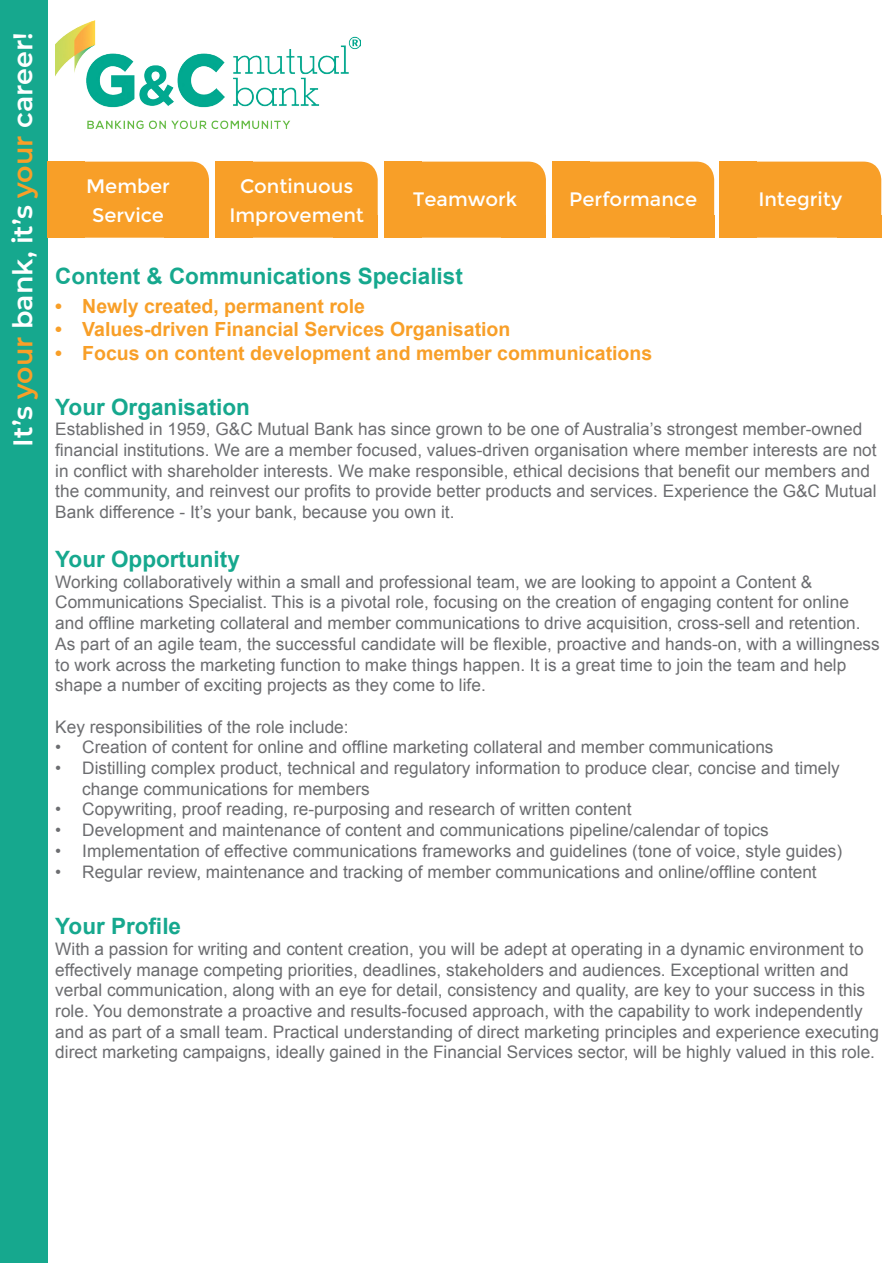
<style>
.page{position:relative;width:893px;height:1263px;background:#fff}
.page>*{position:absolute;margin:0;border:0;box-sizing:border-box;transform-origin:0 0}
.t1{font:600 27px "Montserrat";color:#fff}
.t2{font:700 22.5px "Arial";color:#16a88e}
.t3{font:700 19.5px "Arial";color:#f89f28}
.t4{font:19.5px/28.5px "Montserrat";color:#fff;text-align:center}
.t5{font:17.25px/20.7px "Arial";color:#6c6d70}
.s1{color:#f89f28}
</style>
<div class="page">
<div style="left:0;top:0;width:47px;height:1263px;background:#16a88e"></div>
<div style="left:47px;top:162px;width:37px;height:76px;background:#f89f28"></div>
<div style="left:51px;top:162px;width:158px;height:76px;background:#f89f28;border-radius:18px"></div>
<div style="left:165px;top:215px;width:44px;height:23px;background:#f89f28"></div>
<div style="left:220px;top:162px;width:158px;height:76px;background:#f89f28;border-radius:18px"></div>
<div style="left:216px;top:162px;width:37px;height:76px;background:#f89f28"></div>
<div style="left:334px;top:215px;width:44px;height:23px;background:#f89f28"></div>
<div style="left:388px;top:162px;width:158px;height:76px;background:#f89f28;border-radius:18px"></div>
<div style="left:384px;top:162px;width:37px;height:76px;background:#f89f28"></div>
<div style="left:502px;top:215px;width:44px;height:23px;background:#f89f28"></div>
<div style="left:556px;top:162px;width:158px;height:76px;background:#f89f28;border-radius:18px"></div>
<div style="left:552px;top:162px;width:38px;height:76px;background:#f89f28"></div>
<div style="left:670px;top:215px;width:44px;height:23px;background:#f89f28"></div>
<div style="left:723px;top:162px;width:158px;height:76px;background:#f89f28;border-radius:18px"></div>
<div style="left:719px;top:162px;width:38px;height:76px;background:#f89f28"></div>
<div style="left:837px;top:215px;width:44px;height:23px;background:#f89f28"></div>
<img style="left:55px;top:21px;width:305px;height:108px">
<p class="t1" style="left:4px;top:446px;width:416px;rotate:-90deg">It’s <span class="s1">your</span> bank, it’s <span class="s1">your</span> career!</p>
<p class="t4" style="left:86px;top:172px;width:85px">Member<br>Service</p>
<p class="t4" style="left:229px;top:172px;width:136px">Continuous<br>Improvement</p>
<p class="t4" style="left:413px;top:185px;width:106px">Teamwork</p>
<p class="t4" style="left:569px;top:185px;width:129px">Performance</p>
<p class="t4" style="left:758px;top:185px;width:85px">Integrity</p>
<p class="t2" style="left:55px;top:261px;width:409px">Content &amp; Communications Specialist</p>
<p class="t3" style="left:55px;top:293px;width:311px">• Newly created, permanent role</p>
<p class="t3" style="left:55px;top:316px;width:457px">• Values-driven Financial Services Organisation</p>
<p class="t3" style="left:55px;top:340px;width:598px">• Focus on content development and member communications</p>
<p class="t2" style="left:55px;top:392px;width:196px">Your Organisation</p>
<p class="t5" style="left:55px;top:419px;width:823px">Established in 1959, G&amp;C Mutual Bank has since grown to be one of Australia’s strongest member-owned financial institutions. We are a member focused, values-driven organisation where member interests are not in conflict with shareholder interests. We make responsible, ethical decisions that benefit our members and the community, and reinvest our profits to provide better products and services. Experience the G&amp;C Mutual Bank difference - It’s your bank, because you own it.</p>
<p class="t2" style="left:55px;top:544px;width:186px">Your Opportunity</p>
<p class="t5" style="left:55px;top:571px;width:826px">Working collaboratively within a small and professional team, we are looking to appoint a Content &amp; Communications Specialist. This is a pivotal role, focusing on the creation of engaging content for online and offline marketing collateral and member communications to drive acquisition, cross-sell and retention.<br>As part of an agile team, the successful candidate will be flexible, proactive and hands-on, with a willingness to work across the marketing function to make things happen. It is a great time to join the team and help shape a number of exciting projects as they come to life.</p>
<p class="t5" style="left:55px;top:716px;width:295px">Key responsibilities of the role include:</p>
<p class="t5" style="left:55px;top:737px;width:720px">• Creation of content for online and offline marketing collateral and member communications</p>
<p class="t5" style="left:82px;top:758px;width:759px;text-indent:-27px">• Distilling complex product, technical and regulatory information to produce clear, concise and timely change communications for members</p>
<p class="t5" style="left:55px;top:799px;width:578px">• Copywriting, proof reading, re-purposing and research of written content</p>
<p class="t5" style="left:55px;top:820px;width:715px">• Development and maintenance of content and communications pipeline/calendar of topics</p>
<p class="t5" style="left:55px;top:841px;width:788px">• Implementation of effective communications frameworks and guidelines (tone of voice, style guides)</p>
<p class="t5" style="left:55px;top:861px;width:763px">• Regular review, maintenance and tracking of member communications and online/offline content</p>
<p class="t2" style="left:55px;top:911px;width:127px">Your Profile</p>
<p class="t5" style="left:55px;top:938px;width:825px">With a passion for writing and content creation, you will be adept at operating in a dynamic environment to effectively manage competing priorities, deadlines, stakeholders and audiences. Exceptional written and verbal communication, along with an eye for detail, consistency and quality, are key to your success in this role. You demonstrate a proactive and results-focused approach, with the capability to work independently and as part of a small team. Practical understanding of direct marketing principles and experience executing direct marketing campaigns, ideally gained in the Financial Services sector, will be highly valued in this role.</p>
</div>
